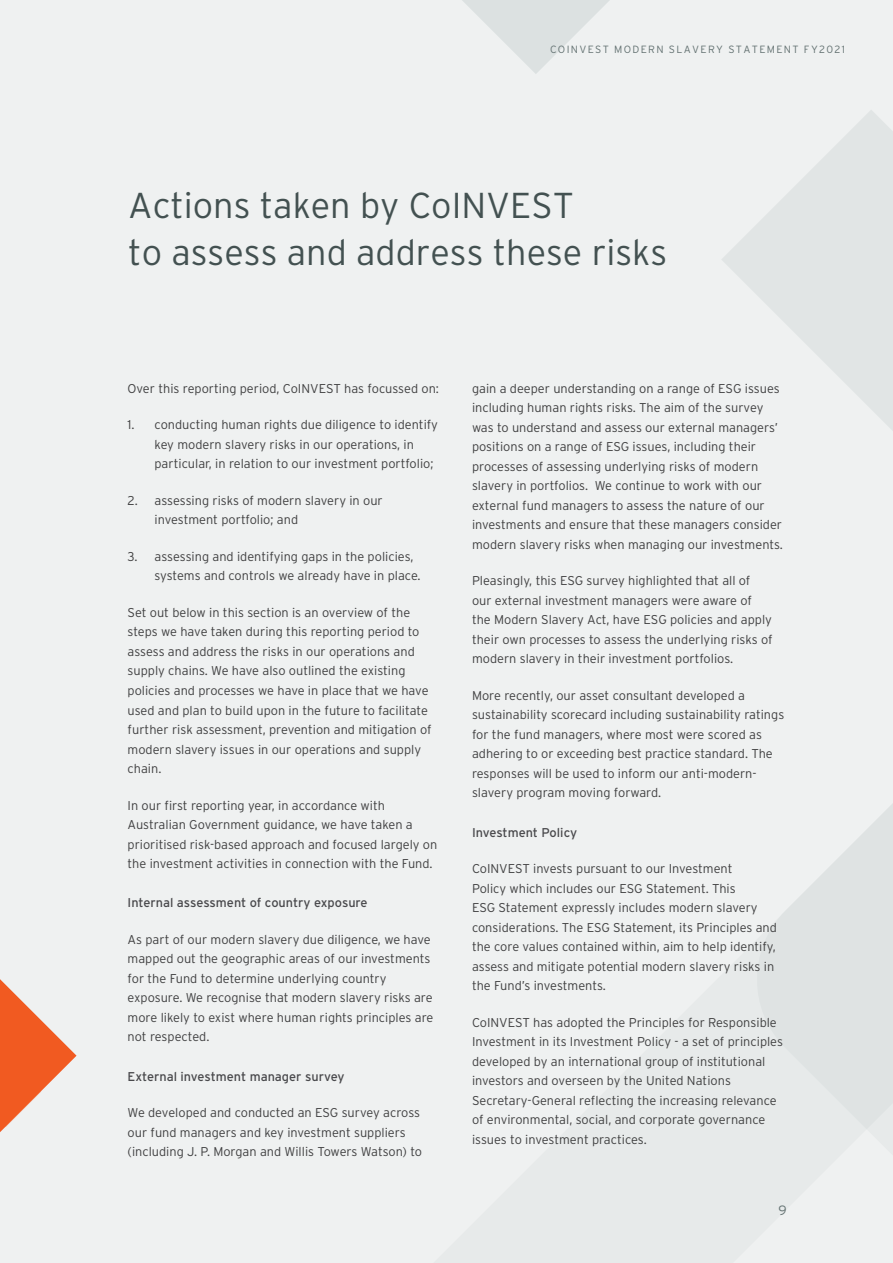
<style>
.page{position:relative;width:893px;height:1263px;background:#eff1f1}
.page>*{position:absolute;margin:0;border:0;box-sizing:border-box;transform-origin:0 0}
.BIG_HEADINGS_Front_S{font:300 36px/46.5px "Interstate";color:#435151}
.BodyCopyBold{font:300 13.5px "Interstate";color:#647272}
.BodyCopy_Justified{font:300 12.75px/19.5px "Interstate";color:#404041}
.Subtitle_-_Small{font:12.75px "Interstate";color:#49494c}
.t1{font:300 10.5px "Interstate";letter-spacing:.125em;color:#647272}
</style>
<div class="page">
<svg style="left:462px;top:0;width:148px;height:74px;fill:#e2e6e6"></svg>
<svg style="left:722px;top:234px;width:26px;height:52px"></svg>
<svg style="left:748px;top:110px;width:145px;height:321px;fill:#e1e5e5"></svg>
<svg style="left:757px;top:804px;width:136px;height:325px;fill:#dfe3e3"></svg>
<svg style="left:0;top:979px;width:77px;height:153px"></svg>
<p class="t1" style="left:550px;top:43px;width:297px">COINVEST MODERN SLAVERY STATEMENT FY2021</p>
<p class="BIG_HEADINGS_Front_S" style="left:128px;top:182px;width:540px">Actions taken by CoINVEST<br>to assess and address these risks</p>
<p class="BodyCopy_Justified" style="left:128px;top:379px;width:313px">Over this reporting period, CoINVEST has focussed on:</p>
<p class="BodyCopy_Justified" style="left:155px;top:415px;width:285px;text-indent:-27px">1. conducting human rights due diligence to identify key modern slavery risks in our operations, in particular, in relation to our investment portfolio;</p>
<p class="BodyCopy_Justified" style="left:155px;top:491px;width:230px;text-indent:-27px">2. assessing risks of modern slavery in our investment portfolio; and</p>
<p class="BodyCopy_Justified" style="left:155px;top:547px;width:268px;text-indent:-27px">3. assessing and identifying gaps in the policies, systems and controls we already have in place.</p>
<p class="BodyCopy_Justified" style="left:128px;top:603px;width:306px">Set out below in this section is an overview of the steps we have taken during this reporting period to assess and address the risks in our operations and supply chains. We have also outlined the existing policies and processes we have in place that we have used and plan to build upon in the future to facilitate further risk assessment, prevention and mitigation of modern slavery issues in our operations and supply chain.</p>
<p class="BodyCopy_Justified" style="left:128px;top:795px;width:311px">In our first reporting year, in accordance with Australian Government guidance, we have taken a prioritised risk-based approach and focused largely on the investment activities in connection with the Fund.</p>
<p class="Subtitle_-_Small" style="left:128px;top:896px;width:242px">Internal assessment of country exposure</p>
<p class="BodyCopy_Justified" style="left:128px;top:929px;width:307px">As part of our modern slavery due diligence, we have mapped out the geographic areas of our investments for the Fund to determine underlying country exposure. We recognise that modern slavery risks are more likely to exist where human rights principles are not respected.</p>
<p class="Subtitle_-_Small" style="left:128px;top:1069px;width:219px">External investment manager survey</p>
<p class="BodyCopy_Justified" style="left:128px;top:1103px;width:296px">We developed and conducted an ESG survey across our fund managers and key investment suppliers (including J. P. Morgan and Willis Towers Watson) to</p>
<p class="BodyCopy_Justified" style="left:472px;top:379px;width:312px">gain a deeper understanding on a range of ESG issues including human rights risks. The aim of the survey was to understand and assess our external managers’ positions on a range of ESG issues, including their processes of assessing underlying risks of modern slavery in portfolios. We continue to work with our external fund managers to assess the nature of our investments and ensure that these managers consider modern slavery risks when managing our investments.</p>
<p class="BodyCopy_Justified" style="left:472px;top:571px;width:302px">Pleasingly, this ESG survey highlighted that all of our external investment managers were aware of the Modern Slavery Act, have ESG policies and apply their own processes to assess the underlying risks of modern slavery in their investment portfolios.</p>
<p class="BodyCopy_Justified" style="left:472px;top:686px;width:314px">More recently, our asset consultant developed a sustainability scorecard including sustainability ratings for the fund managers, where most were scored as adhering to or exceeding best practice standard. The responses will be used to inform our anti-modern&shy;slavery program moving forward.</p>
<p class="Subtitle_-_Small" style="left:472px;top:825px;width:107px">Investment Policy</p>
<p class="BodyCopy_Justified" style="left:472px;top:859px;width:306px">CoINVEST invests pursuant to our Investment<br>Policy which includes our ESG Statement. This<br>ESG Statement expressly includes modern slavery considerations. The ESG Statement, its Principles and the core values contained within, aim to help identify, assess and mitigate potential modern slavery risks in the Fund’s investments.</p>
<p class="BodyCopy_Justified" style="left:472px;top:1012px;width:312px">CoINVEST has adopted the Principles for Responsible Investment in its Investment Policy - a set of principles developed by an international group of institutional investors and overseen by the United Nations Secretary-General reflecting the increasing relevance of environmental, social, and corporate governance issues to investment practices.</p>
<p class="BodyCopyBold" style="left:778px;top:1203px;width:10px">9</p>
</div>
